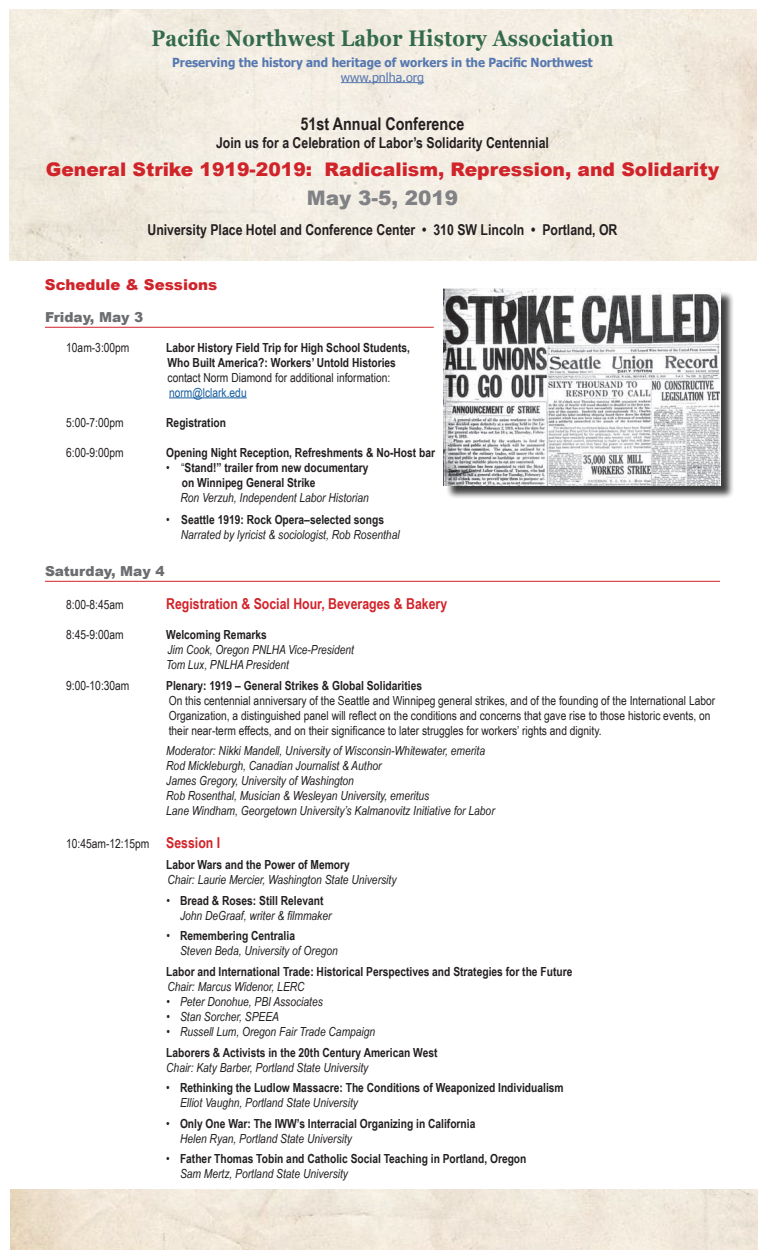
<style>
.page{position:relative;width:765px;height:1260px;background:#fff}
.page>*{position:absolute;margin:0;border:0;box-sizing:border-box;transform-origin:0 0}
.t1{font:700 22.5px "Georgia";letter-spacing:.02em;color:#336a4d;scale:.87 1}
.t2{font:900 20px "Arial";color:#808285}
.t3{font:900 18.75px "Arial";color:#d1232a}
.t4{font:700 17.5px "Arial Narrow";color:#231f20}
.t5{font:700 15px "Arial Narrow";color:#231f20}
.t6{font:700 15px "Arial Narrow";color:#d1232a}
.t7{font:900 15px "Arial";color:#d1232a}
.t8{font:900 13.75px "Arial";color:#6c6d70}
.t9{font:700 12.5px/15px "Arial Narrow";color:#231f20}
.t10{font:italic 12.5px/15px "Arial Narrow";color:#231f20}
.t11{font:12.5px/15px "Arial Narrow";color:#231f20}
.t12{font:700 12.5px "Tahoma";color:#5678b0;scale:.94 1}
.t13{font:12.5px "Arial Narrow";color:#175d9e}
.t14{font:12.5px "Tahoma";color:#5678b0}
.s1{font-weight:400}
.s2{font-style:normal}
.s3{font-weight:700;font-style:normal}
.s4{font-size:15px;color:#d1232a}
.s5{font-weight:400;font-style:italic}
</style>
<div class="page">
<hr style="left:341px;top:82px;width:83px;height:1px;background:#5678b0">
<hr style="left:169px;top:397px;width:78px;height:1px;background:#175d9e">
<div style="left:445px;top:290px;width:289px;height:210px;background:#000;opacity:.75"></div>
<img style="left:443px;top:289px;width:277px;height:197px">
<hr style="left:45px;top:581px;width:675px;height:1px;background:#d1232a">
<hr style="left:45px;top:327px;width:389px;height:1px;background:#d1232a">
<h1 class="t1" style="left:151px;top:21px;width:533px">Pacific Northwest Labor History Association</h1>
<p class="t12" style="left:172px;top:53px;width:449px">Preserving the history and heritage of workers in the Pacific Northwest</p>
<p class="t14" style="left:341px;top:69px;width:85px">www.pnlha.org</p>
<h3 class="t4" style="left:301px;top:110px;width:165px">51st Annual Conference</h3>
<p class="t5" style="left:216px;top:131px;width:334px">Join us for a Celebration of Labor’s Solidarity Centennial</p>
<h3 class="t3" style="left:46px;top:155px;width:675px">General Strike 1919-2019: Radicalism, Repression, and Solidarity</h3>
<h2 class="t2" style="left:307px;top:184px;width:153px">May 3-5, 2019</h2>
<p class="t5" style="left:147px;top:218px;width:472px">University Place Hotel and Conference Center • 310 SW Lincoln • Portland, OR</p>
<p class="t7" style="left:45px;top:274px;width:174px">Schedule &amp; Sessions</p>
<p class="t8" style="left:45px;top:307px;width:100px">Friday, May 3</p>
<p class="t11" style="left:66px;top:339px;width:65px">10am-3:00pm</p>
<p class="t9" style="left:166px;top:339px;width:245px">Labor History Field Trip for High School Students,<br>Who Built America?: Workers’ Untold Histories</p>
<p class="t11" style="left:168px;top:369px;width:224px">contact Norm Diamond for additional information:</p>
<p class="t13" style="left:169px;top:383px;width:79px">norm@lclark.edu</p>
<p class="t11" style="left:66px;top:414px;width:59px">5:00-7:00pm</p>
<p class="t9" style="left:166px;top:414px;width:61px">Registration</p>
<p class="t11" style="left:66px;top:444px;width:59px">6:00-9:00pm</p>
<p class="t9" style="left:166px;top:444px;width:270px">Opening Night Reception, Refreshments &amp; No-Host bar</p>
<p class="t9" style="left:182px;top:459px;width:188px;text-indent:-16px"><span class="s1">• “</span>Stand!” trailer from new documentary on Winnipeg General Strike</p>
<p class="t10" style="left:180px;top:489px;width:190px">Ron Verzuh, Independent Labor Historian</p>
<p class="t10" style="left:181px;top:512px;width:220px;text-indent:-15px"><span class="s2">•</span> <span class="s3">Seattle 1919: Rock Opera–selected songs<br></span>Narrated by lyricist &amp; sociologist, Rob Rosenthal</p>
<p class="t8" style="left:45px;top:561px;width:121px">Saturday, May 4</p>
<p class="t11" style="left:66px;top:597px;width:59px">8:00-8:45am</p>
<p class="t6" style="left:166px;top:593px;width:282px">Registration &amp; Social Hour, Beverages &amp; Bakery</p>
<p class="t11" style="left:66px;top:627px;width:59px">8:45-9:00am</p>
<p class="t9" style="left:166px;top:627px;width:102px">Welcoming Remarks</p>
<p class="t10" style="left:166px;top:642px;width:189px">Jim Cook, Oregon PNLHA Vice-President<br>Tom Lux, PNLHA President</p>
<p class="t11" style="left:66px;top:677px;width:65px">9:00-10:30am</p>
<p class="t9" style="left:166px;top:677px;width:257px">Plenary: 1919 – General Strikes &amp; Global Solidarities</p>
<p class="t11" style="left:169px;top:692px;width:548px">On this centennial anniversary of the Seattle and Winnipeg general strikes, and of the founding of the International Labor<br>Organization, a distinguished panel will reflect on the conditions and concerns that gave rise to those historic events, on their near-term effects, and on their significance to later struggles for workers’ rights and dignity.</p>
<p class="t10" style="left:166px;top:743px;width:330px">Moderator: Nikki Mandell, University of Wisconsin-Whitewater, emerita Rod Mickleburgh, Canadian Journalist &amp; Author<br>James Gregory, University of Washington<br>Rob Rosenthal, Musician &amp; Wesleyan University, emeritus<br>Lane Windham, Georgetown University’s Kalmanovitz Initiative for Labor</p>
<p class="t9" style="left:166px;top:833px;width:185px;line-height:20.6px;text-indent:-100px"><span class="s1">10:45am-12:15pm</span> <span class="s4">Session I<br></span>Labor Wars and the Power of Memory</p>
<p class="t10" style="left:168px;top:872px;width:230px">Chair: Laurie Mercier, Washington State University</p>
<p class="t10" style="left:180px;top:893px;width:153px;text-indent:-14px"><span class="s2">•</span> <span class="s3">Bread &amp; Roses: Still Relevant<br></span>John DeGraaf, writer &amp; filmmaker</p>
<p class="t10" style="left:180px;top:928px;width:159px;text-indent:-14px"><span class="s2">•</span> <span class="s3">Remembering Centralia<br></span>Steven Beda, University of Oregon</p>
<p class="t9" style="left:166px;top:963px;width:408px">Labor and International Trade: Historical Perspectives and Strategies for the Future</p>
<p class="t10" style="left:168px;top:979px;width:139px">Chair: Marcus Widenor, LERC</p>
<p class="t10" style="left:166px;top:994px;width:158px"><span class="s2">•</span> Peter Donohue, PBI Associates</p>
<p class="t10" style="left:167px;top:1009px;width:114px"><span class="s2">•</span> Stan Sorcher, SPEEA</p>
<p class="t9" style="left:166px;top:1021px;width:273px;line-height:20.6px"><span class="s1">•</span> <span class="s5">Russell Lum, Oregon Fair Trade Campaign<br></span>Laborers &amp; Activists in the 20th Century American West</p>
<p class="t10" style="left:166px;top:1059px;width:204px">Chair: Katy Barber, Portland State University</p>
<p class="t9" style="left:180px;top:1080px;width:385px;text-indent:-14px"><span class="s1">•</span> Rethinking the Ludlow Massacre: The Conditions of Weaponized Individualism<br><span class="s5">Elliot Vaughn, Portland State University</span></p>
<p class="t9" style="left:180px;top:1115px;width:297px;text-indent:-14px"><span class="s1">•</span> Only One War: The IWW’s Interracial Organizing in California<br><span class="s5">Helen Ryan, Portland State University</span></p>
<p class="t9" style="left:180px;top:1151px;width:348px;text-indent:-14px"><span class="s1">•</span> Father Thomas Tobin and Catholic Social Teaching in Portland, Oregon<br><span class="s5">Sam Mertz, Portland State University</span></p>
</div>
